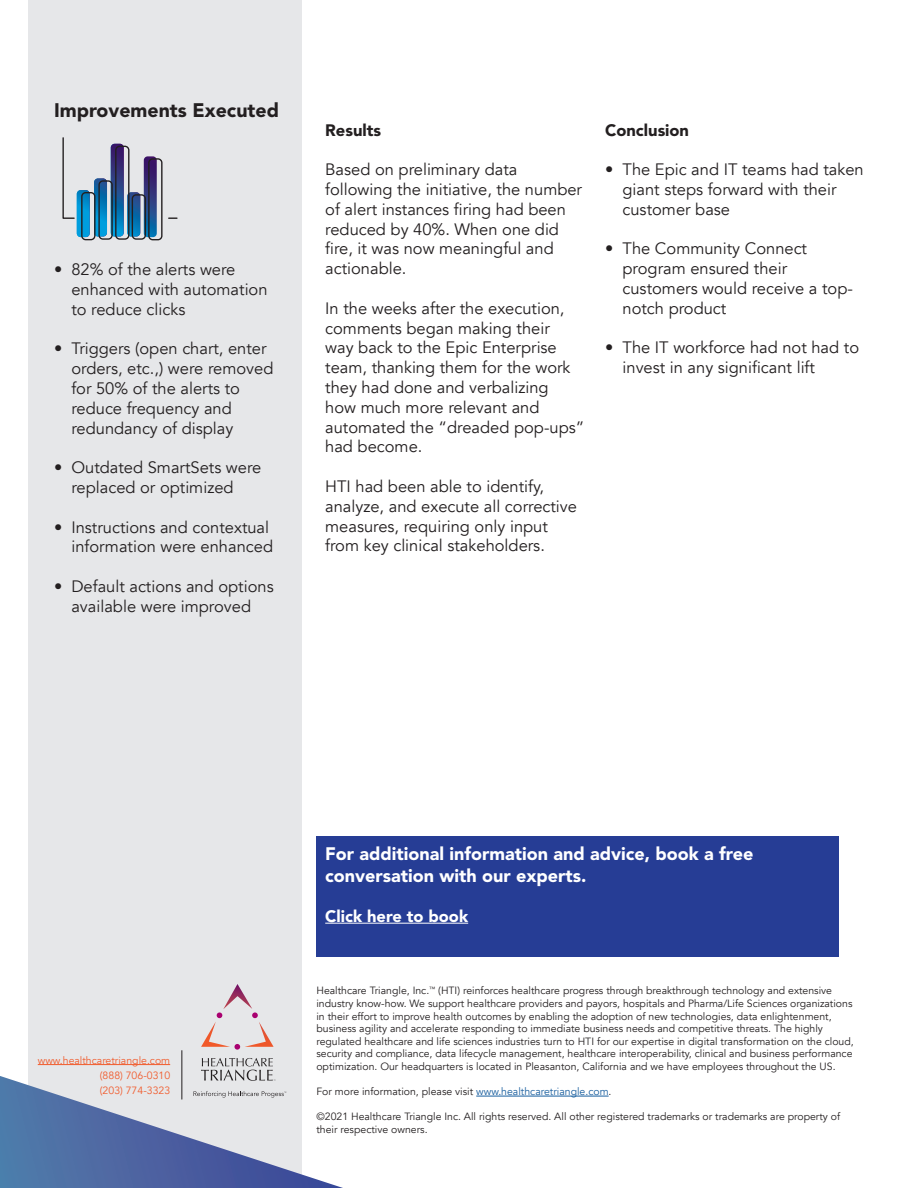
<style>
.page{position:relative;width:918px;height:1188px;background:#fff}
.page>*{position:absolute;margin:0;border:0;box-sizing:border-box;transform-origin:0 0}
.t1{font:900 19.5px "Avenir LT Std";color:#231f20}
.t2{font:900 18px/21.6px "Avenir LT Std";color:#fff}
.t3{font:16.5px/19.8px "Avenir";color:#231f20}
.t4{font:900 16.5px "Avenir LT Std";color:#231f20}
.t5{font:900 16.5px "Avenir LT Std";color:#fff}
.t6{font:10.5px/12.6px "Avenir";color:#231f20}
.t7{font:10.5px "Avenir";color:#f15a2b}
.s1{color:#175d9e}
</style>
<div class="page">
<div style="left:28px;top:0;width:273px;height:1188px;background:#e6e7e9"></div>
<hr style="left:476px;top:1096px;width:133px;height:1px;background:#175d9e">
<svg style="left:62px;top:137px;width:116px;height:104px"></svg>
<div style="left:316px;top:836px;width:523px;height:121px;background:#263d95"></div>
<hr style="left:325px;top:923px;width:143px;height:1px;background:#fff">
<svg style="left:201px;top:984px;width:73px;height:66px"></svg>
<svg style="left:0;top:1058px;width:343px;height:130px"></svg>
<hr style="left:181px;top:1050px;width:1px;height:49px;background:#231f20">
<hr style="left:38px;top:1064px;width:132px;height:1px;background:#f15a2b">
<p class="t1" style="left:54px;top:98px;width:226px">Improvements Executed</p>
<p class="t3" style="left:71px;top:260px;width:198px;text-indent:-17px">• 82% of the alerts were enhanced with automation to reduce clicks</p>
<p class="t3" style="left:71px;top:339px;width:203px;text-indent:-17px">• Triggers (open chart, enter orders, etc.,) were removed for 50% of the alerts to reduce frequency and redundancy of display</p>
<p class="t3" style="left:71px;top:458px;width:192px;text-indent:-17px">• Outdated SmartSets were replaced or optimized</p>
<p class="t3" style="left:54px;top:517px;width:221px;text-align:right">• Instructions and contextual information were enhanced</p>
<p class="t3" style="left:54px;top:577px;width:221px;text-align:center">• Default actions and options available were improved</p>
<p class="t4" style="left:325px;top:120px;width:57px">Results</p>
<p class="t3" style="left:325px;top:160px;width:258px">Based on preliminary data following the initiative, the number of alert instances firing had been reduced by 40%. When one did fire, it was now meaningful and actionable.</p>
<p class="t3" style="left:325px;top:299px;width:261px">In the weeks after the execution, comments began making their<br>way back to the Epic Enterprise team, thanking them for the work they had done and verbalizing<br>how much more relevant and automated the “dreaded pop-ups” had become.</p>
<p class="t3" style="left:325px;top:477px;width:253px">HTI had been able to identify, analyze, and execute all corrective measures, requiring only input from key clinical stakeholders.</p>
<p class="t4" style="left:605px;top:120px;width:86px">Conclusion</p>
<p class="t3" style="left:623px;top:160px;width:243px;text-indent:-17px">• The Epic and IT teams had taken giant steps forward with their customer base</p>
<p class="t3" style="left:623px;top:239px;width:232px;text-indent:-17px">• The Community Connect program ensured their customers would receive a top&shy;notch product</p>
<p class="t3" style="left:623px;top:338px;width:238px;text-indent:-17px">• The IT workforce had not had to invest in any significant lift</p>
<p class="t7" style="left:38px;top:1054px;width:134px">www.healthcaretriangle.com</p>
<p class="t7" style="left:100px;top:1069px;width:72px">(888) 706-0310</p>
<p class="t7" style="left:100px;top:1084px;width:72px">(203) 774-3323</p>
<p class="t2" style="left:325px;top:843px;width:430px">For additional information and advice, book a free conversation with our experts.</p>
<p class="t5" style="left:325px;top:906px;width:144px">Click here to book</p>
<p class="t6" style="left:316px;top:985px;width:539px">Healthcare Triangle, Inc.<sup>™</sup> (HTI) reinforces healthcare progress through breakthrough technology and extensive industry know-how. We support healthcare providers and payors, hospitals and Pharma/Life Sciences organizations in their effort to improve health outcomes by enabling the adoption of new technologies, data enlightenment, business agility and accelerate responding to immediate business needs and competitive threats. The highly regulated healthcare and life sciences industries turn to HTI for our expertise in digital transformation on the cloud, security and compliance, data lifecycle management, healthcare interoperability, clinical and business performance optimization. Our headquarters is located in Pleasanton, California and we have employees throughout the US.</p>
<p class="t6" style="left:316px;top:1086px;width:297px">For more information, please visit <span class="s1">www.healthcaretriangle.com</span>.</p>
<p class="t6" style="left:316px;top:1111px;width:525px">©2021 Healthcare Triangle Inc. All rights reserved. All other registered trademarks or trademarks are property of their respective owners.</p>
</div>
